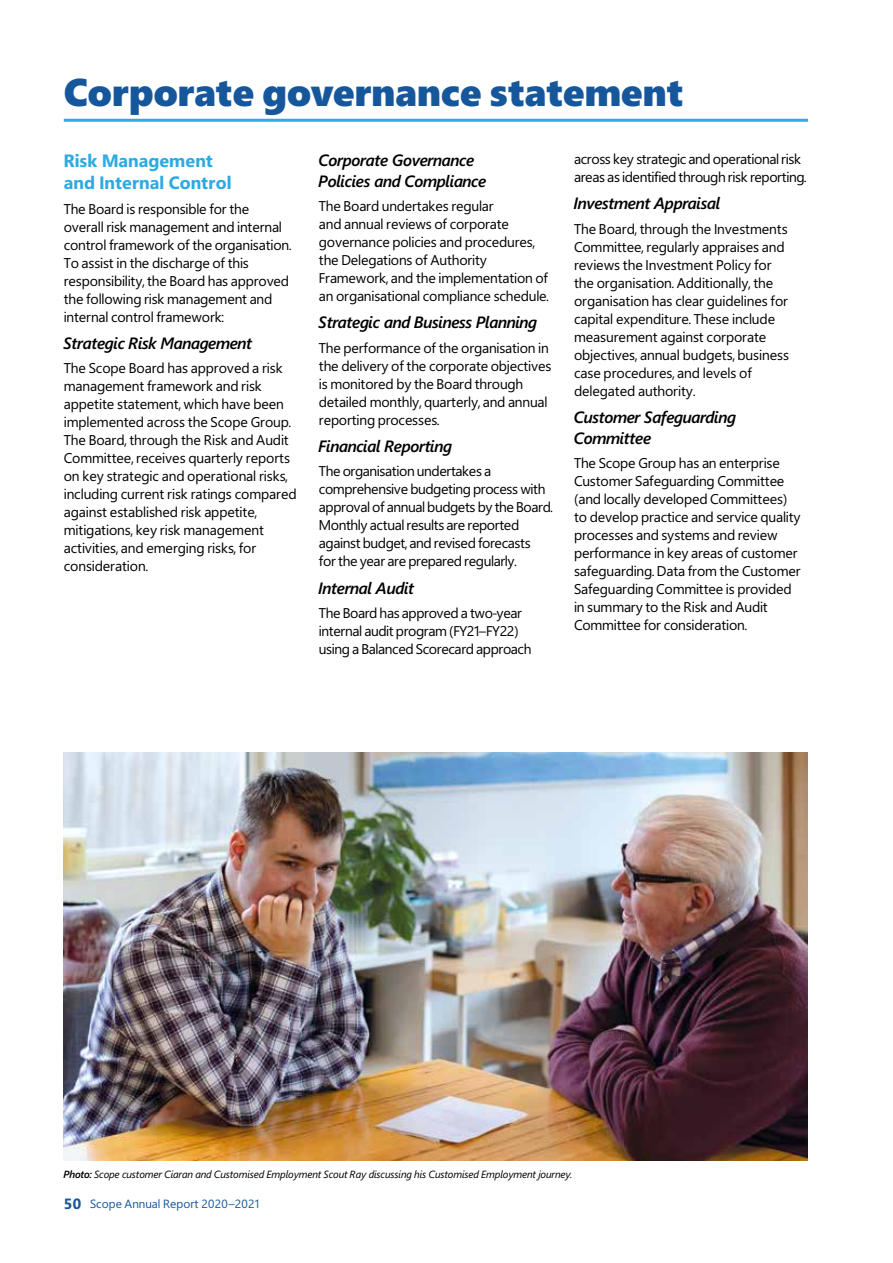
<style>
.page{position:relative;width:893px;height:1263px;background:#fff}
.page>*{position:absolute;margin:0;border:0;box-sizing:border-box;transform-origin:0 0}
.t1{font:39px "Segoe UI Black";letter-spacing:-.015em;color:#16579c}
.t2{font:18px/22.5px "Segoe UI Bold";color:#2daae2}
.t3{font:italic 16.5px/21px "Segoe UI Semibold";letter-spacing:-.015em;color:#000}
.t4{font:14.25px/18px "Segoe UI Regular";letter-spacing:-.015em;color:#000}
.t5{font:12px "Segoe UI Regular";color:#16579c}
.t6{font:10.5px "Segoe UI Italic";letter-spacing:-.01em;color:#000}
.s1{font-family:"Segoe UI Semibold";font-style:italic}
.s2{font-family:"Segoe UI Bold";font-size:15px}
</style>
<div class="page">
<hr style="left:64px;top:119px;width:744px;height:3px;background:#2daae2">
<img style="left:64px;top:753px;width:744px;height:408px">
<h1 class="t1" style="left:64px;top:70px;width:622px">Corporate governance statement</h1>
<p class="t2" style="left:64px;top:149px;width:169px">Risk Management and Internal Control</p>
<p class="t4" style="left:64px;top:200px;width:229px">The Board is responsible for the overall risk management and internal control framework of the organisation.<br>To assist in the discharge of this responsibility, the Board has approved the following risk management and internal control framework:</p>
<p class="t3" style="left:64px;top:333px;width:190px">Strategic Risk Management</p>
<p class="t4" style="left:64px;top:359px;width:234px">The Scope Board has approved a risk management framework and risk appetite statement, which have been implemented across the Scope Group.<br>The Board, through the Risk and Audit Committee, receives quarterly reports on key strategic and operational risks, including current risk ratings compared against established risk appetite, mitigations, key risk management activities, and emerging risks, for consideration.</p>
<p class="t4" style="left:574px;top:150px;width:234px">across key strategic and operational risk areas as identified through risk reporting.</p>
<p class="t3" style="left:574px;top:193px;width:148px">Investment Appraisal</p>
<p class="t4" style="left:574px;top:220px;width:216px">The Board, through the Investments Committee, regularly appraises and reviews the Investment Policy for the organisation. Additionally, the organisation has clear guidelines for capital expenditure. These include measurement against corporate objectives, annual budgets, business case procedures, and levels of delegated authority.</p>
<p class="t3" style="left:574px;top:407px;width:163px">Customer Safeguarding<br>Committee</p>
<p class="t4" style="left:574px;top:454px;width:228px">The Scope Group has an enterprise Customer Safeguarding Committee (and locally developed Committees) to develop practice and service quality processes and systems and review performance in key areas of customer safeguarding. Data from the Customer Safeguarding Committee is provided in summary to the Risk and Audit Committee for consideration.</p>
<p class="t3" style="left:319px;top:149px;width:169px">Corporate Governance<br>Policies and Compliance</p>
<p class="t4" style="left:319px;top:197px;width:231px">The Board undertakes regular<br>and annual reviews of corporate governance policies and procedures, the Delegations of Authority Framework, and the implementation of an organisational compliance schedule.</p>
<p class="t3" style="left:319px;top:312px;width:220px">Strategic and Business Planning</p>
<p class="t4" style="left:319px;top:339px;width:234px">The performance of the organisation in the delivery of the corporate objectives is monitored by the Board through detailed monthly, quarterly, and annual reporting processes.</p>
<p class="t3" style="left:319px;top:436px;width:135px">Financial Reporting</p>
<p class="t4" style="left:319px;top:463px;width:235px">The organisation undertakes a comprehensive budgeting process with approval of annual budgets by the Board.<br>Monthly actual results are reported against budget, and revised forecasts<br>for the year are prepared regularly.</p>
<p class="t3" style="left:319px;top:578px;width:97px">Internal Audit</p>
<p class="t4" style="left:319px;top:604px;width:214px">The Board has approved a two-year internal audit program (FY21–FY22) using a Balanced Scorecard approach</p>
<p class="t6" style="left:64px;top:1168px;width:510px"><span class="s1">Photo:</span> Scope customer Ciaran and Customised Employment Scout Ray discussing his Customised Employment journey.</p>
<p class="t5" style="left:64px;top:1197px;width:196px"><span class="s2">50</span> Scope Annual Report 2020–2021</p>
</div>
